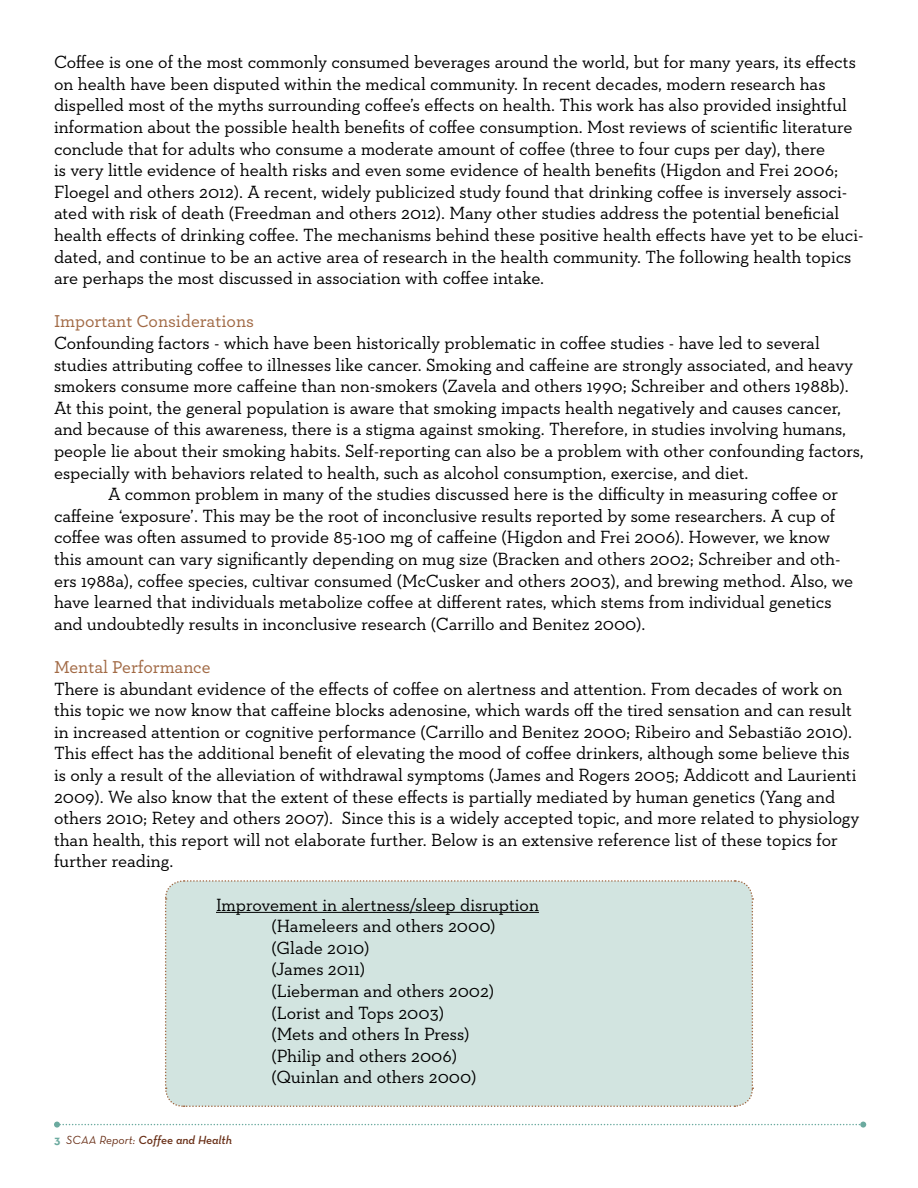
<style>
.page{position:relative;width:918px;height:1188px;background:#fff}
.page>*{position:absolute;margin:0;border:0;box-sizing:border-box;transform-origin:0 0}
.t1{font:18px/21.6px "Neutraface Slab Text";color:#000}
.t2{font:500 18px "Archer";color:#a16944}
.t3{font:italic 600 12px "Neutra Text";color:#692f17}
.s1{font-weight:700;font-style:normal;color:#6baa9f}
.s2{font-weight:400}
</style>
<div class="page">
<svg style="left:54px;top:1122px;width:812px;height:6px"></svg>
<div style="left:165px;top:880px;width:589px;height:227px;background:#d2e4e0"></div>
<hr style="left:216px;top:912px;width:323px;height:1px;background:#000">
<p class="t1" style="left:54px;top:51px;width:811px">Coffee is one of the most commonly consumed beverages around the world, but for many years, its effects on health have been disputed within the medical community. In recent decades, modern research has dispelled most of the myths surrounding coffee’s effects on health. This work has also provided insightful information about the possible health benefits of coffee consumption. Most reviews of scientific literature conclude that for adults who consume a moderate amount of coffee (three to four cups per day), there<br>is very little evidence of health risks and even some evidence of health benefits (Higdon and Frei 2006; Floegel and others 2012). A recent, widely publicized study found that drinking coffee is inversely associ&shy;ated with risk of death (Freedman and others 2012). Many other studies address the potential beneficial health effects of drinking coffee. The mechanisms behind these positive health effects have yet to be eluci&shy;dated, and continue to be an active area of research in the health community. The following health topics are perhaps the most discussed in association with coffee intake.</p>
<p class="t2" style="left:54px;top:308px;width:201px">Important Considerations</p>
<p class="t1" style="left:54px;top:332px;width:811px">Confounding factors - which have been historically problematic in coffee studies - have led to several studies attributing coffee to illnesses like cancer. Smoking and caffeine are strongly associated, and heavy smokers consume more caffeine than non-smokers (Zavela and others 1990; Schreiber and others 1988b).<br>At this point, the general population is aware that smoking impacts health negatively and causes cancer, and because of this awareness, there is a stigma against smoking. Therefore, in studies involving humans, people lie about their smoking habits. Self-reporting can also be a problem with other confounding factors, especially with behaviors related to health, such as alcohol consumption, exercise, and diet.</p>
<p class="t1" style="left:54px;top:483px;width:801px;text-indent:54px">A common problem in many of the studies discussed here is the difficulty in measuring coffee or caffeine ‘exposure’. This may be the root of inconclusive results reported by some researchers. A cup of coffee was often assumed to provide 85-100 mg of caffeine (Higdon and Frei 2006). However, we know this amount can vary significantly depending on mug size (Bracken and others 2002; Schreiber and oth&shy;ers 1988a), coffee species, cultivar consumed (McCusker and others 2003), and brewing method. Also, we have learned that individuals metabolize coffee at different rates, which stems from individual genetics and undoubtedly results in inconclusive research (Carrillo and Benitez 2000).</p>
<p class="t2" style="left:54px;top:654px;width:158px">Mental Performance</p>
<p class="t1" style="left:54px;top:677px;width:807px">There is abundant evidence of the effects of coffee on alertness and attention. From decades of work on this topic we now know that caffeine blocks adenosine, which wards off the tired sensation and can result in increased attention or cognitive performance (Carrillo and Benitez 2000; Ribeiro and Sebastião 2010).<br>This effect has the additional benefit of elevating the mood of coffee drinkers, although some believe this is only a result of the alleviation of withdrawal symptoms (James and Rogers 2005; Addicott and Laurienti 2009). We also know that the extent of these effects is partially mediated by human genetics (Yang and others 2010; Retey and others 2007). Since this is a widely accepted topic, and more related to physiology than health, this report will not elaborate further. Below is an extensive reference list of these topics for further reading.</p>
<p class="t1" style="left:271px;top:893px;width:269px;text-indent:-55px">Improvement in alertness/sleep disruption (Hameleers and others 2000) (Glade 2010)<br>(James 2011)<br>(Lieberman and others 2002) (Lorist and Tops 2003)<br>(Mets and others In Press)<br>(Philip and others 2006)<br>(Quinlan and others 2000)</p>
<p class="t3" style="left:54px;top:1132px;width:179px"><span class="s1">3</span> <span class="s2">SCAA Report:</span> Coffee and Health</p>
</div>
